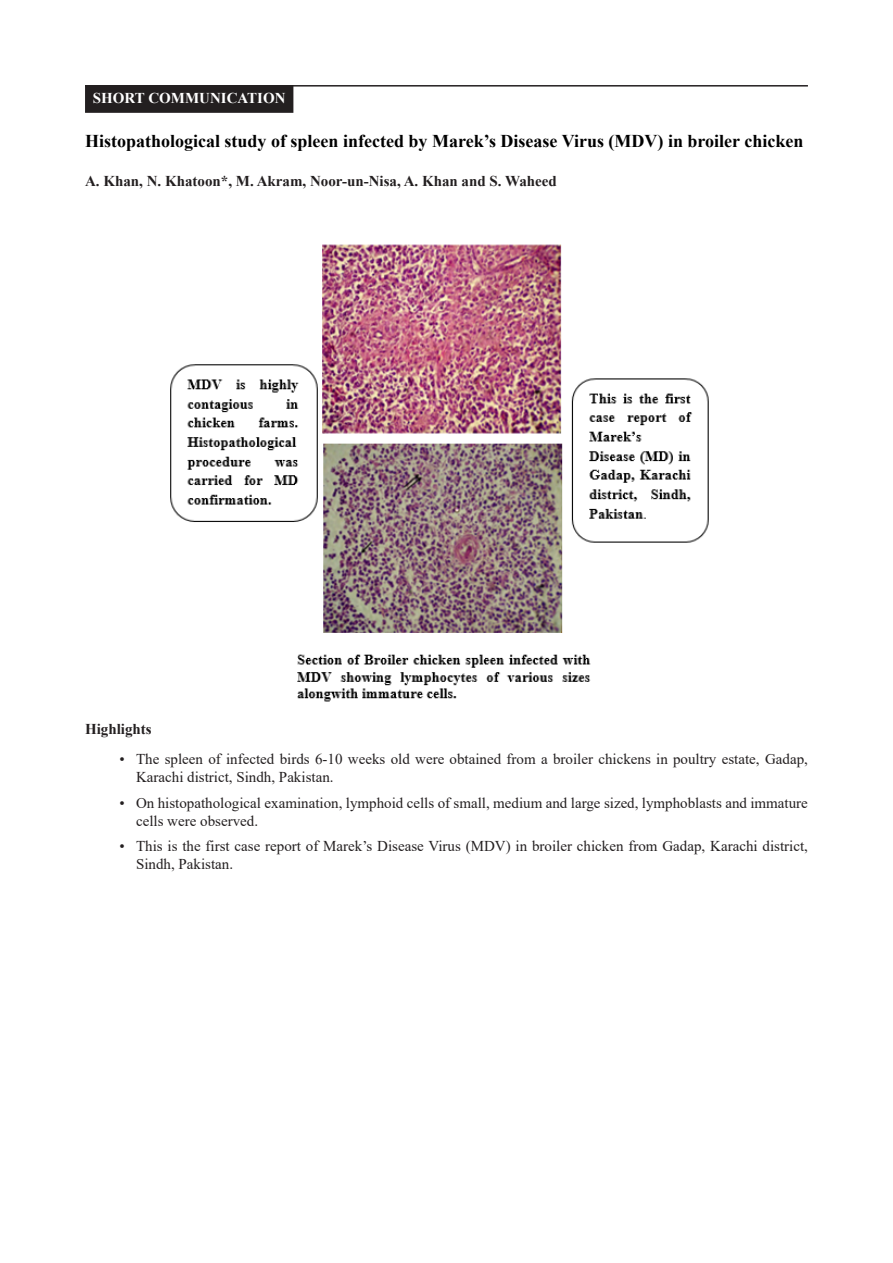
<style>
.page{position:relative;width:893px;height:1263px;background:#fff}
.page>*{position:absolute;margin:0;border:0;box-sizing:border-box;transform-origin:0 0}
.t1{font:700 18px "Times New Roman";color:#000}
.t2{font:15px/18px "Times New Roman";color:#231f20}
.t3{font:700 15px "Times New Roman";color:#231f20}
.t4{font:700 15px "Times New Roman";color:#fff}
</style>
<div class="page">
<div style="left:86px;top:86px;width:207px;height:26px;background:#231f20"></div>
<div style="left:85px;top:85px;width:208px;height:28px;border:2px solid #231f20"></div>
<hr style="left:85px;top:85px;width:723px;height:2px;background:#231f20">
<img style="left:170px;top:244px;width:539px;height:458px">
<p class="t4" style="left:93px;top:88px;width:194px">SHORT COMMUNICATION</p>
<p class="t1" style="left:85px;top:128px;width:720px">Histopathological study of spleen infected by Marek’s Disease Virus (MDV) in broiler chicken</p>
<p class="t3" style="left:85px;top:171px;width:473px">A. Khan, N. Khatoon*, M. Akram, Noor-un-Nisa, A. Khan and S. Waheed</p>
<p class="t3" style="left:85px;top:718px;width:68px">Highlights</p>
<p class="t2" style="left:136px;top:750px;width:673px;text-indent:-17px">• The spleen of infected birds 6-10 weeks old were obtained from a broiler chickens in poultry estate, Gadap,<br>Karachi district, Sindh, Pakistan.</p>
<p class="t2" style="left:136px;top:793px;width:673px;text-indent:-17px">• On histopathological examination, lymphoid cells of small, medium and large sized, lymphoblasts and immature cells were observed.</p>
<p class="t2" style="left:136px;top:837px;width:673px;text-indent:-17px">• This is the first case report of Marek’s Disease Virus (MDV) in broiler chicken from Gadap, Karachi district,<br>Sindh, Pakistan.</p>
</div>
